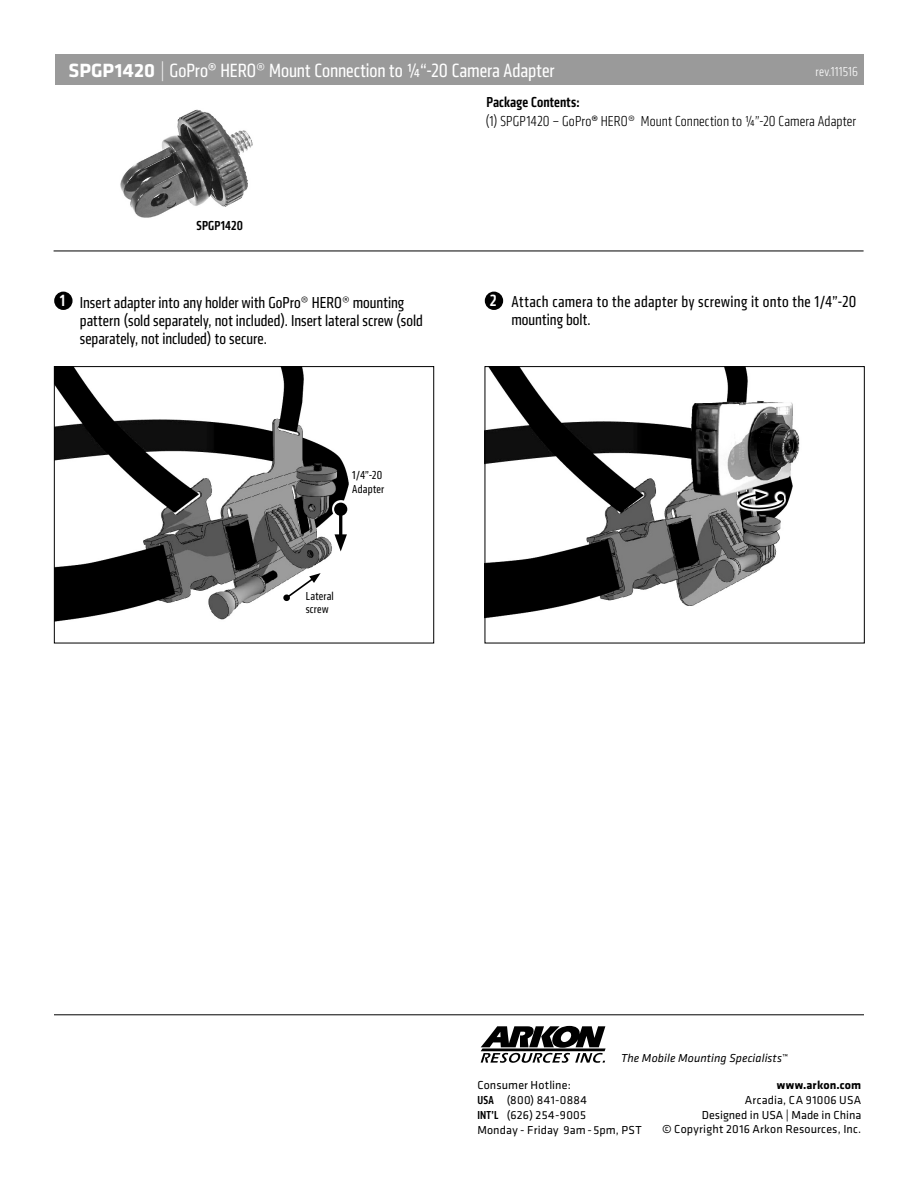
<style>
.page{position:relative;width:918px;height:1188px;background:#fff}
.page>*{position:absolute;margin:0;border:0;box-sizing:border-box;transform-origin:0 0}
.t1{font:condensed 19.8px "Klavika";color:#fff}
.t2{font:500 condensed 16.8px "Klavika";color:#fff}
.t3{font:condensed 16.5px/18px "Klavika";letter-spacing:.01em;color:#000}
.t4{font:300 condensed 15px "Klavika";letter-spacing:.01em;color:#000}
.t5{font:500 condensed 15px "Klavika";letter-spacing:.01em;color:#000}
.t6{font:300 condensed 13.5px "Klavika";letter-spacing:.02em;color:#fff}
.t7{font:500 condensed 13.5px "Klavika";letter-spacing:.01em;color:#000}
.t8{font:12px/15px "Klavika";letter-spacing:.015em;color:#000}
.t9{font:italic 12px "Klavika";letter-spacing:.005em;color:#000}
.t10{font:condensed 12px/13.5px "Klavika";letter-spacing:.025em;color:#000}
.t11{font:700 12px "Klavika";letter-spacing:.01em;color:#000}
.s1{font-weight:700;font-stretch:normal}
.s2{font-weight:300;font-stretch:normal}
.s3{font-weight:500}
.s4{font-stretch:normal}
.s5{font-weight:500;font-stretch:condensed}
</style>
<div class="page">
<div style="left:55px;top:54px;width:809px;height:31px;background:#9a9a9a"></div>
<hr style="left:54px;top:1014px;width:810px;height:1px;background:#000">
<svg style="left:481px;top:1026px;width:125px;height:36px"></svg>
<hr style="left:54px;top:251px;width:810px;height:1px;background:#000">
<div style="left:485px;top:292px;width:18px;height:18px;background:#000;border-radius:50%"></div>
<div style="left:54px;top:292px;width:19px;height:18px;background:#000;border-radius:50%"></div>
<img style="left:56px;top:368px;width:293px;height:254px">
<div style="left:54px;top:366px;width:380px;height:277px;border:1px solid #000"></div>
<img style="left:487px;top:368px;width:313px;height:250px">
<div style="left:485px;top:366px;width:379px;height:277px;border:1px solid #000"></div>
<div style="left:304px;top:589px;width:32px;height:27px;background:#fff"></div>
<svg style="left:279px;top:561px;width:54px;height:53px"></svg>
<div style="left:332px;top:500px;width:18px;height:54px;background:#fff"></div>
<hr style="left:339px;top:509px;width:3px;height:32px;background:#000">
<div style="left:334px;top:503px;width:13px;height:13px;background:#000;border-radius:50%"></div>
<svg style="left:335px;top:534px;width:12px;height:17px"></svg>
<svg style="left:736px;top:487px;width:51px;height:26px"></svg>
<div style="left:777px;top:494px;width:7px;height:7px;background:#000;border-radius:50%"></div>
<img style="left:120px;top:109px;width:133px;height:109px">
<p class="t1" style="left:69px;top:59px;width:487px"><span class="s1">SPGP1420</span> <span class="s2">|</span> GoPro<span class="s3">®</span> HERO® Mount Connection to ¼“-20 Camera Adapter</p>
<p class="t6" style="left:816px;top:64px;width:44px">rev.111516</p>
<p class="t7" style="left:197px;top:217px;width:48px">SPGP1420</p>
<p class="t2" style="left:60px;top:290px;width:7px">1</p>
<p class="t3" style="left:80px;top:293px;width:345px">Insert adapter into any holder with GoPro<span class="s2">®</span> HERO® mounting pattern (sold separately, not included). Insert lateral screw (sold separately, not included) to secure.</p>
<p class="t10" style="left:352px;top:469px;width:33px">1/4”-20<br>Adapter</p>
<p class="t10" style="left:306px;top:589px;width:30px">Lateral screw</p>
<p class="t5" style="left:486px;top:92px;width:95px">Package Contents:</p>
<p class="t4" style="left:485px;top:113px;width:372px">(1) SPGP1420 – GoPro<span class="s3">®</span> HERO<span class="s4">®</span> Mount Connection to ¼”-20 Camera Adapter</p>
<p class="t2" style="left:490px;top:290px;width:8px">2</p>
<p class="t3" style="left:512px;top:293px;width:346px">Attach camera to the adapter by screwing it onto the 1/4”-20 mounting bolt.</p>
<p class="t9" style="left:621px;top:1051px;width:168px">The Mobile Mounting Specialists™</p>
<p class="t8" style="left:477px;top:1077px;width:166px">Consumer Hotline:<br><span class="s5">USA</span> (800) 841-0884<br><span class="s5">INT’L</span> (626) 254-9005<br>Monday - Friday 9am- 5pm, PST</p>
<p class="t11" style="left:777px;top:1076px;width:86px">www.arkon.com</p>
<p class="t8" style="left:662px;top:1092px;width:201px;text-align:right">Arcadia, CA 91006 USA<br>Designed in USA | Made in China<br>© Copyright 2016 Arkon Resources, Inc.</p>
</div>
